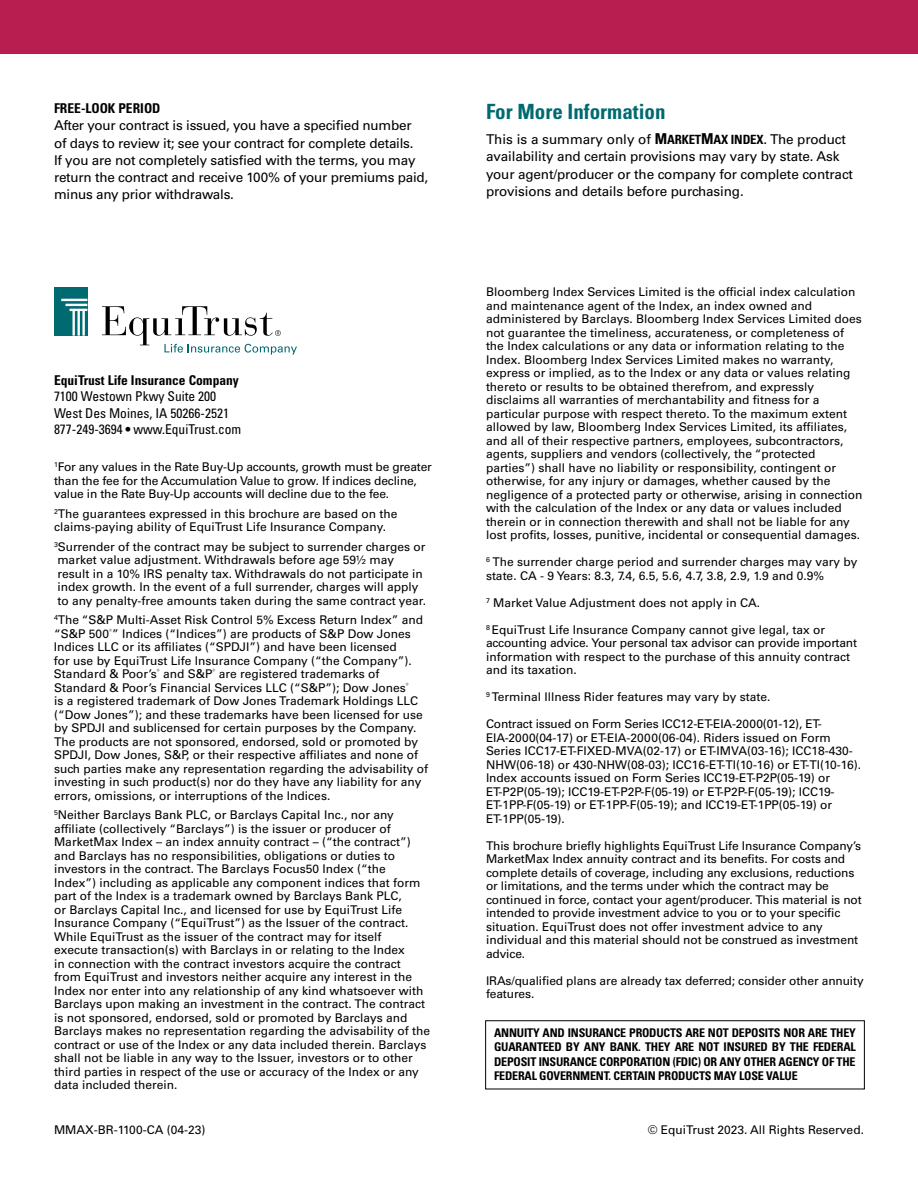
<style>
.page{position:relative;width:918px;height:1188px;background:#fff}
.page>*{position:absolute;margin:0;border:0;box-sizing:border-box;transform-origin:0 0}
.t1{font:700 condensed 21px "Univers LT Pro";color:#006a71}
.t2{font:13.5px/17.2px "Univers LT Pro 55 Roman";letter-spacing:-.015em;color:#000}
.t3{font:condensed 13.5px/16.2px "Univers LT Pro";color:#000}
.t4{font:700 condensed 13.5px "Univers LT Pro";color:#000}
.t5{font:12px/13.5px "Univers LT Pro 55 Roman";color:#000}
.t6{font:700 condensed 12px/14.4px "Univers LT Pro";letter-spacing:-.015em;color:#000;text-align:justify}
.s1{font-family:"Univers LT Pro";font-weight:700;font-stretch:condensed;font-size:15px}
.s2{font-family:"Univers LT Pro";font-weight:700;font-stretch:condensed;font-size:12.75px}
</style>
<div class="page">
<div style="left:54px;top:287px;width:33px;height:49px;background:#006a71"></div>
<svg style="left:102px;top:306px;width:195px;height:49px"></svg>
<svg style="left:61px;top:299px;width:26px;height:37px"></svg>
<div style="left:0;top:0;width:918px;height:54px;background:#b81e4f"></div>
<svg style="left:485px;top:1020px;width:380px;height:70px"></svg>
<p class="t4" style="left:54px;top:100px;width:108px">FREE-LOOK PERIOD</p>
<p class="t2" style="left:54px;top:116px;width:376px">After your contract is issued, you have a specified number<br>of days to review it; see your contract for complete details.<br>If you are not completely satisfied with the terms, you may return the contract and receive 100% of your premiums paid, minus any prior withdrawals.</p>
<p class="t4" style="left:54px;top:372px;width:186px">EquiTrust Life Insurance Company</p>
<p class="t3" style="left:54px;top:388px;width:189px">7100 Westown Pkwy Suite 200<br>West Des Moines, IA 50266-2521<br>877-249-3694 • www.EquiTrust.com</p>
<p class="t5" style="left:54px;top:460px;width:379px"><sup>1</sup>For any values in the Rate Buy-Up accounts, growth must be greater than the fee for the Accumulation Value to grow. If indices decline, value in the Rate Buy-Up accounts will decline due to the fee.</p>
<p class="t5" style="left:54px;top:506px;width:345px"><sup>2</sup>The guarantees expressed in this brochure are based on the claims-paying ability of EquiTrust Life Insurance Company.</p>
<p class="t5" style="left:54px;top:539px;width:374px"><sup>3</sup>Surrender of the contract may be subject to surrender charges or market value adjustment. Withdrawals before age 59½ may<br>result in a 10% IRS penalty tax. Withdrawals do not participate in index growth. In the event of a full surrender, charges will apply to any penalty-free amounts taken during the same contract year.</p>
<p class="t5" style="left:54px;top:613px;width:376px"><sup>4</sup>The “S&amp;P Multi-Asset Risk Control 5% Excess Return Index” and “S&amp;P 500<sup>®</sup>” Indices (“Indices”) are products of S&amp;P Dow Jones Indices LLC or its affiliates (“SPDJI”) and have been licensed<br>for use by EquiTrust Life Insurance Company (“the Company”).<br>Standard &amp; Poor’s<sup>®</sup> and S&amp;P<sup>®</sup> are registered trademarks of Standard &amp; Poor’s Financial Services LLC (“S&amp;P”); Dow Jones<sup>®<br></sup>is a registered trademark of Dow Jones Trademark Holdings LLC (“Dow Jones”); and these trademarks have been licensed for use by SPDJI and sublicensed for certain purposes by the Company.<br>The products are not sponsored, endorsed, sold or promoted by SPDJI, Dow Jones, S&amp;P, or their respective affiliates and none of such parties make any representation regarding the advisability of investing in such product(s) nor do they have any liability for any errors, omissions, or interruptions of the Indices.</p>
<p class="t5" style="left:54px;top:808px;width:378px"><sup>5</sup>Neither Barclays Bank PLC, or Barclays Capital Inc., nor any affiliate (collectively “Barclays”) is the issuer or producer of MarketMax Index – an index annuity contract – (“the contract”) and Barclays has no responsibilities, obligations or duties to investors in the contract. The Barclays Focus50 Index (“the Index”) including as applicable any component indices that form part of the Index is a trademark owned by Barclays Bank PLC,<br>or Barclays Capital Inc., and licensed for use by EquiTrust Life Insurance Company (“EquiTrust”) as the Issuer of the contract.<br>While EquiTrust as the issuer of the contract may for itself<br>execute transaction(s) with Barclays in or relating to the Index<br>in connection with the contract investors acquire the contract from EquiTrust and investors neither acquire any interest in the Index nor enter into any relationship of any kind whatsoever with Barclays upon making an investment in the contract. The contract is not sponsored, endorsed, sold or promoted by Barclays and Barclays makes no representation regarding the advisability of the contract or use of the Index or any data included therein. Barclays shall not be liable in any way to the Issuer, investors or to other third parties in respect of the use or accuracy of the Index or any data included therein.</p>
<h1 class="t1" style="left:486px;top:98px;width:181px">For More Information</h1>
<p class="t2" style="left:486px;top:130px;width:369px">This is a summary only of <span class="s1">M</span><span class="s2">ARKET</span><span class="s1">M</span><span class="s2">AX INDEX</span>. The product availability and certain provisions may vary by state. Ask your agent/producer or the company for complete contract provisions and details before purchasing.</p>
<p class="t5" style="left:486px;top:285px;width:378px">Bloomberg Index Services Limited is the official index calculation and maintenance agent of the Index, an index owned and administered by Barclays. Bloomberg Index Services Limited does not guarantee the timeliness, accurateness, or completeness of the Index calculations or any data or information relating to the Index. Bloomberg Index Services Limited makes no warranty, express or implied, as to the Index or any data or values relating thereto or results to be obtained therefrom, and expressly disclaims all warranties of merchantability and fitness for a particular purpose with respect thereto. To the maximum extent allowed by law, Bloomberg Index Services Limited, its affiliates, and all of their respective partners, employees, subcontractors, agents, suppliers and vendors (collectively, the “protected parties”) shall have no liability or responsibility, contingent or otherwise, for any injury or damages, whether caused by the negligence of a protected party or otherwise, arising in connection with the calculation of the Index or any data or values included therein or in connection therewith and shall not be liable for any lost profits, losses, punitive, incidental or consequential damages.</p>
<p class="t5" style="left:486px;top:555px;width:373px"><sup>6</sup> The surrender charge period and surrender charges may vary by state. CA - 9 Years: 8.3, 7.4, 6.5, 5.6, 4.7, 3.8, 2.9, 1.9 and 0.9%</p>
<p class="t5" style="left:486px;top:595px;width:276px"><sup>7</sup> Market Value Adjustment does not apply in CA.</p>
<p class="t5" style="left:486px;top:622px;width:373px"><sup>8</sup> EquiTrust Life Insurance Company cannot give legal, tax or accounting advice. Your personal tax advisor can provide important information with respect to the purchase of this annuity contract and its taxation.</p>
<p class="t5" style="left:486px;top:690px;width:286px"><sup>9</sup> Terminal Illness Rider features may vary by state.</p>
<p class="t5" style="left:486px;top:717px;width:377px">Contract issued on Form Series ICC12-ET-EIA-2000(01-12), ET-EIA-2000(04-17) or ET-EIA-2000(06-04). Riders issued on Form Series ICC17-ET-FIXED-MVA(02-17) or ET-IMVA(03-16); ICC18-430- NHW(06-18) or 430-NHW(08-03); ICC16-ET-TI(10-16) or ET-TI(10-16).<br>Index accounts issued on Form Series ICC19-ET-P2P(05-19) or ET-P2P(05-19); ICC19-ET-P2P-F(05-19) or ET-P2P-F(05-19); ICC19- ET-1PP-F(05-19) or ET-1PP-F(05-19); and ICC19-ET-1PP(05-19) or ET-1PP(05-19).</p>
<p class="t5" style="left:486px;top:838px;width:377px">This brochure briefly highlights EquiTrust Life Insurance Company’s MarketMax Index annuity contract and its benefits. For costs and complete details of coverage, including any exclusions, reductions or limitations, and the terms under which the contract may be continued in force, contact your agent/producer. This material is not intended to provide investment advice to you or to your specific situation. EquiTrust does not offer investment advice to any individual and this material should not be construed as investment advice.</p>
<p class="t5" style="left:486px;top:973px;width:379px">IRAs/qualified plans are already tax deferred; consider other annuity features.</p>
<p class="t6" style="left:494px;top:1025px;width:363px">ANNUITY AND INSURANCE PRODUCTS ARE NOT DEPOSITS NOR ARE THEY GUARANTEED BY ANY BANK. THEY ARE NOT INSURED BY THE FEDERAL DEPOSIT INSURANCE CORPORATION (FDIC) OR ANY OTHER AGENCY OF THE FEDERAL GOVERNMENT. CERTAIN PRODUCTS MAY LOSE VALUE</p>
<p class="t5" style="left:54px;top:1122px;width:153px">MMAX-BR-1100-CA (04-23)</p>
<p class="t5" style="left:648px;top:1122px;width:218px">© EquiTrust 2023. All Rights Reserved.</p>
</div>
